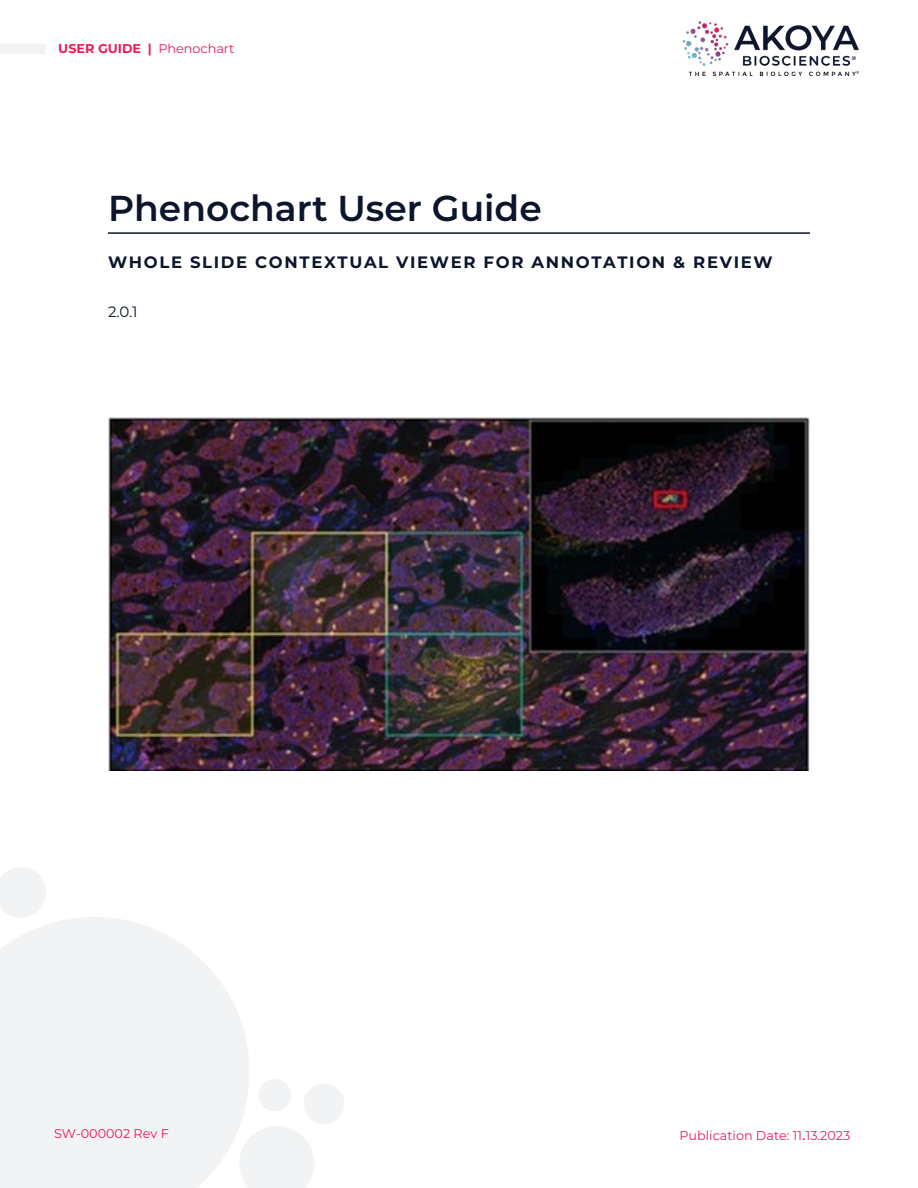
<style>
.page{position:relative;width:918px;height:1188px;background:#fff}
.page>*{position:absolute;margin:0;border:0;box-sizing:border-box;transform-origin:0 0}
.t1{font:600 36px "Montserrat";color:#0c152c}
.t2{font:700 16.5px "Montserrat";letter-spacing:.1em;color:#0c152c}
.t3{font:15px "Montserrat";color:#0c152c}
.t4{font:12.75px "Montserrat";color:#ed1b58}
.t5{font:700 12.75px "Montserrat";color:#ed1b58}
.s1{font-weight:400}
</style>
<div class="page">
<img style="left:108px;top:417px;width:702px;height:354px">
<hr style="left:108px;top:232px;width:702px;height:2px;background:#0c152c">
<svg style="left:0;top:917px;width:249px;height:271px;fill:#f1f3f4"></svg>
<div style="left:259px;top:1079px;width:32px;height:32px;background:#f1f3f4;border-radius:50%"></div>
<div style="left:304px;top:1084px;width:40px;height:40px;background:#f1f3f4;border-radius:50%"></div>
<svg style="left:239px;top:1126px;width:75px;height:62px"></svg>
<svg style="left:0;top:867px;width:46px;height:51px"></svg>
<img style="left:682px;top:21px;width:177px;height:55px">
<div style="left:0;top:44px;width:45px;height:10px;background:#f1f3f4"></div>
<p class="t5" style="left:58px;top:39px;width:178px">USER GUIDE | <span class="s1">Phenochart</span></p>
<h1 class="t1" style="left:108px;top:182px;width:435px">Phenochart User Guide</h1>
<p class="t2" style="left:108px;top:250px;width:666px">WHOLE SLIDE CONTEXTUAL VIEWER FOR ANNOTATION &amp; REVIEW</p>
<p class="t3" style="left:108px;top:301px;width:31px">2.0.1</p>
<p class="t4" style="left:54px;top:1124px;width:116px">SW-000002 Rev F</p>
<p class="t4" style="left:679px;top:1127px;width:172px">Publication Date: 11.13.2023</p>
</div>
